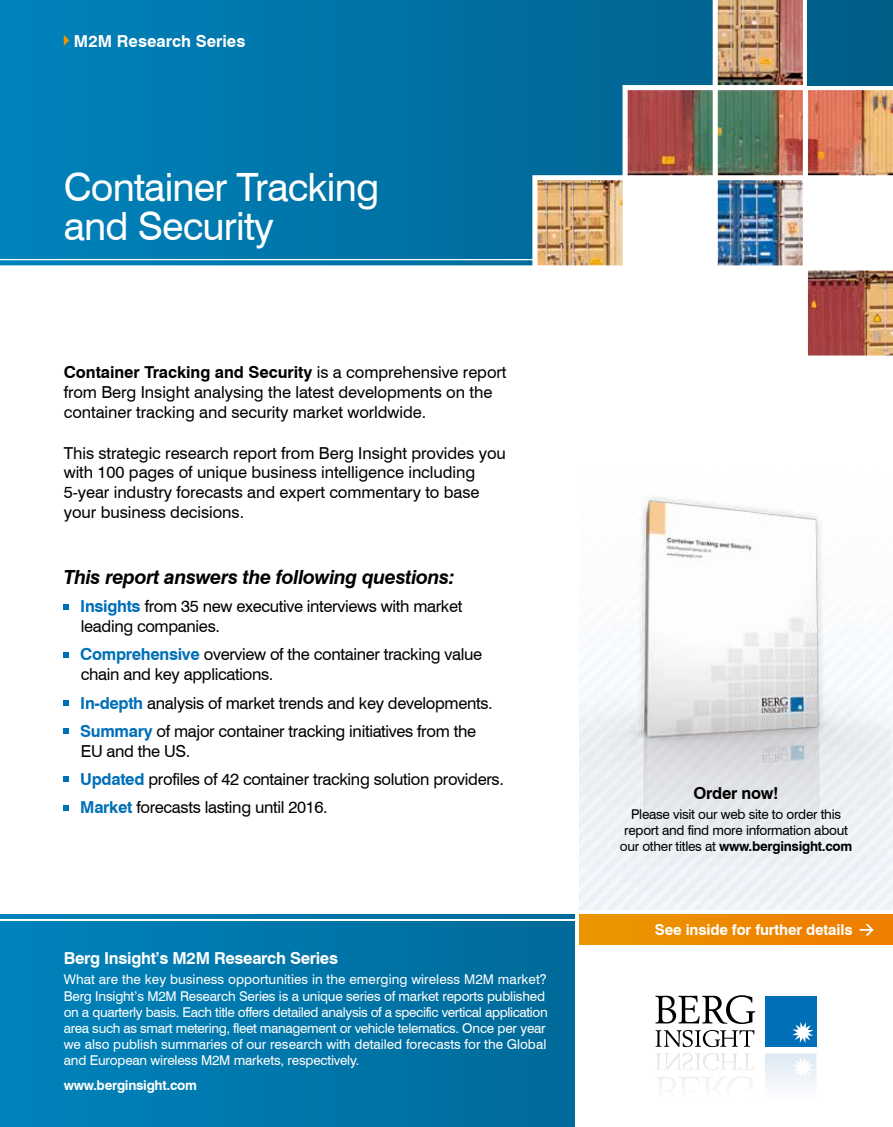
<style>
.page{position:relative;width:893px;height:1127px;background:#fff}
.page>*{position:absolute;margin:0;border:0;box-sizing:border-box;transform-origin:0 0}
.t1{font:39px/39px "Swiss 721 BT";letter-spacing:-.02em;color:#fff}
.t2{font:italic 700 19.5px "Swiss 721 BT";letter-spacing:-.02em;color:#000}
.t3{font:16.5px/19.8px "Swiss 721 BT";letter-spacing:-.02em;color:#000}
.t4{font:700 16.5px "Swiss 721 BT";letter-spacing:-.02em;color:#fff}
.t5{font:700 16.5px "Swiss 721 BT";color:#fff}
.t6{font:700 16.5px "Swiss 721 BT";letter-spacing:-.02em;color:#000}
.t7{font:700 15px "Swiss 721 BT";letter-spacing:-.01em;color:#fff}
.t8{font:13.5px/16.2px "Swiss 721 BT";letter-spacing:-.015em;color:#fff}
.t9{font:13.5px/16.2px "Swiss 721 BT";letter-spacing:-.02em;color:#000;text-align:center}
.t10{font:700 13.5px "Swiss 721 BT";letter-spacing:-.02em;color:#fff}
.s1{font-weight:700}
.s2{font-weight:700;color:#006fb7}
</style>
<div class="page">
<div style="left:579px;top:914px;width:314px;height:30px;background:linear-gradient(to right,#eb9700,#ef7b00)"></div>
<svg style="left:0;top:0;width:537px;height:265px;background:#0077ac"></svg>
<div style="left:0;top:914px;width:574px;height:213px;background:linear-gradient(to right,#0083bc,#006a9a)"></div>
<hr style="left:0;top:919px;width:576px;height:2px;background:#fff">
<hr style="left:0;top:259px;width:536px;height:1px;background:#fff">
<svg style="left:656px;top:1053px;width:98px;height:17px"></svg>
<svg style="left:656px;top:1076px;width:96px;height:8px"></svg>
<svg style="left:765px;top:1053px;width:51px;height:32px"></svg>
<svg style="left:655px;top:1030px;width:99px;height:17px"></svg>
<svg style="left:655px;top:995px;width:100px;height:29px"></svg>
<div style="left:765px;top:996px;width:51px;height:51px;background:#006fb7"></div>
<svg style="left:792px;top:1022px;width:21px;height:21px"></svg>
<svg style="left:860px;top:924px;width:14px;height:11px"></svg>
<img style="left:579px;top:496px;width:314px;height:414px">
<svg style="left:64px;top:604px;width:5px;height:5px"></svg>
<svg style="left:64px;top:652px;width:5px;height:5px"></svg>
<svg style="left:64px;top:700px;width:5px;height:5px"></svg>
<svg style="left:64px;top:729px;width:5px;height:5px"></svg>
<svg style="left:64px;top:777px;width:5px;height:5px"></svg>
<svg style="left:64px;top:805px;width:5px;height:5px"></svg>
<svg style="left:64px;top:35px;width:5px;height:11px"></svg>
<img style="left:537px;top:0;width:356px;height:355px">
<p class="t5" style="left:74px;top:31px;width:173px">M2M Research Series</p>
<h1 class="t1" style="left:64px;top:167px;width:317px">Container Tracking and Security</h1>
<p class="t3" style="left:64px;top:362px;width:444px"><span class="s1">Container Tracking and Security</span> is a comprehensive report from Berg Insight analysing the latest developments on the container tracking and security market worldwide.</p>
<p class="t3" style="left:64px;top:443px;width:444px">This strategic research report from Berg Insight provides you with 100 pages of unique business intelligence including 5-year industry forecasts and expert commentary to base your business decisions.</p>
<p class="t2" style="left:64px;top:565px;width:392px">This report answers the following questions:</p>
<p class="t3" style="left:80px;top:596px;width:384px"><span class="s2">Insights</span> from 35 new executive interviews with market leading companies.</p>
<p class="t3" style="left:80px;top:644px;width:403px"><span class="s2">Comprehensive</span> overview of the container tracking value chain and key applications.</p>
<p class="t3" style="left:80px;top:688px;width:414px;line-height:28.3px"><span class="s2">In-depth</span> analysis of market trends and key developments.<br><span class="s2">Summary</span> of major container tracking initiatives from the</p>
<p class="t3" style="left:80px;top:736px;width:425px;line-height:28.3px">EU and the US.<br><span class="s2">Updated</span> profiles of 42 container tracking solution providers.<br><span class="s2">Market</span> forecasts lasting until 2016.</p>
<p class="t4" style="left:64px;top:948px;width:276px">Berg Insight’s M2M Research Series</p>
<p class="t8" style="left:64px;top:971px;width:485px">What are the key business opportunities in the emerging wireless M2M market?<br>Berg Insight’s M2M Research Series is a unique series of market reports published on a quarterly basis. Each title offers detailed analysis of a specific vertical application area such as smart metering, fleet management or vehicle telematics. Once per year we also publish summaries of our research with detailed forecasts for the Global and European wireless M2M markets, respectively.</p>
<p class="t10" style="left:64px;top:1077px;width:135px">www.berginsight.com</p>
<p class="t6" style="left:694px;top:783px;width:86px">Order now!</p>
<p class="t9" style="left:620px;top:806px;width:234px">Please visit our web site to order this report and find more information about our other titles at <span class="s1">www.berginsight.com</span></p>
<p class="t7" style="left:655px;top:921px;width:199px">See inside for further details</p>
</div>
